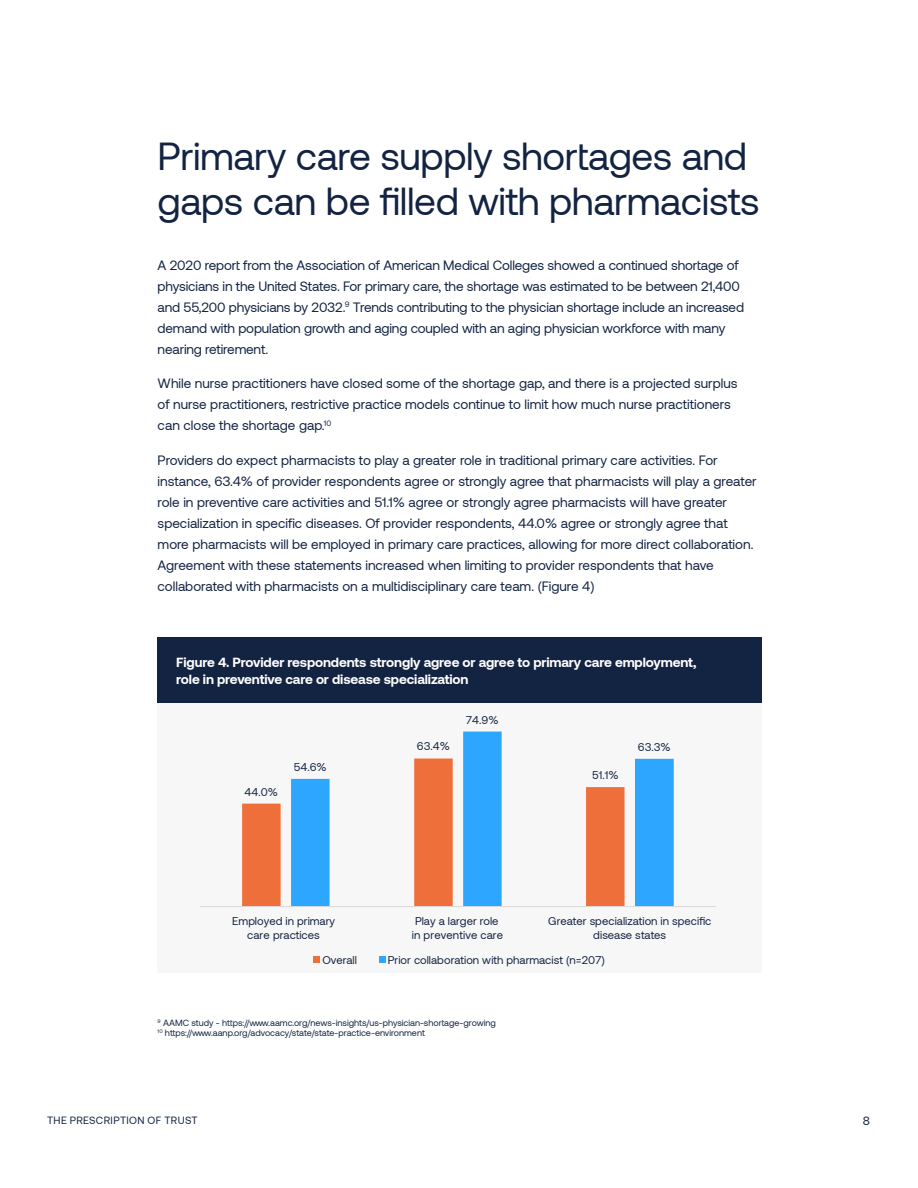
<style>
.page{position:relative;width:918px;height:1188px;background:#fff}
.page>*{position:absolute;margin:0;border:0;box-sizing:border-box;transform-origin:0 0}
.Headers{font:39px/45px "Aeonik";letter-spacing:-.01em;color:#132342}
.body{font:13.5px/21px "Aeonik";color:#132342}
.body-2{font:700 13.5px/16.2px "Aeonik";letter-spacing:-.01em;color:#fff}
.t1{font:12px "Aeonik";color:#132342}
.t2{font:11.25px/13.5px "Aeonik";color:#132342;text-align:center}
.t3{font:10.5px "Aeonik";letter-spacing:.035em;color:#132342}
.body-3{font:9px "Aeonik";color:#132342}
</style>
<div class="page">
<div style="left:157px;top:651px;width:604px;height:322px;background:#f8f7f7"></div>
<div style="left:157px;top:637px;width:604px;height:65px;background:#132342"></div>
<div style="left:242px;top:803px;width:39px;height:103px;background:#ef6f3a"></div>
<svg style="left:291px;top:732px;width:383px;height:174px"></svg>
<hr style="left:200px;top:906px;width:516px;height:1px;background:#d9d9d9">
<svg style="left:314px;top:957px;width:6px;height:6px"></svg>
<svg style="left:379px;top:957px;width:6px;height:6px"></svg>
<p class="Headers" style="left:158px;top:134px;width:604px">Primary care supply shortages and gaps can be filled with pharmacists</p>
<p class="body" style="left:158px;top:254px;width:588px">A 2020 report from the Association of American Medical Colleges showed a continued shortage of physicians in the United States. For primary care, the shortage was estimated to be between 21,400 and 55,200 physicians by 2032.<sup>9</sup> Trends contributing to the physician shortage include an increased demand with population growth and aging coupled with an aging physician workforce with many nearing retirement.</p>
<p class="body" style="left:158px;top:373px;width:582px">While nurse practitioners have closed some of the shortage gap, and there is a projected surplus of nurse practitioners, restrictive practice models continue to limit how much nurse practitioners can close the shortage gap.<sup>10</sup></p>
<p class="body" style="left:158px;top:449px;width:601px">Providers do expect pharmacists to play a greater role in traditional primary care activities. For instance, 63.4% of provider respondents agree or strongly agree that pharmacists will play a greater role in preventive care activities and 51.1% agree or strongly agree pharmacists will have greater specialization in specific diseases. Of provider respondents, 44.0% agree or strongly agree that more pharmacists will be employed in primary care practices, allowing for more direct collaboration.<br>Agreement with these statements increased when limiting to provider respondents that have collaborated with pharmacists on a multidisciplinary care team. (Figure 4)</p>
<p class="body-2" style="left:176px;top:654px;width:522px">Figure 4. Provider respondents strongly agree or agree to primary care employment, role in preventive care or disease specialization</p>
<p class="t2" style="left:245px;top:785px;width:35px">44.0%</p>
<p class="t2" style="left:294px;top:760px;width:34px">54.6%</p>
<p class="t2" style="left:417px;top:740px;width:35px">63.4%</p>
<p class="t2" style="left:466px;top:713px;width:34px">74.9%</p>
<p class="t2" style="left:592px;top:768px;width:28px">51.1%</p>
<p class="t2" style="left:638px;top:740px;width:34px">63.3%</p>
<p class="t2" style="left:232px;top:915px;width:104px">Employed in primary care practices</p>
<p class="t2" style="left:412px;top:915px;width:93px;text-align:left">Play a larger role in preventive care</p>
<p class="t2" style="left:548px;top:915px;width:165px">Greater specialization in specific disease states</p>
<p class="t2" style="left:322px;top:953px;width:36px">Overall</p>
<p class="t2" style="left:388px;top:953px;width:218px">Prior collaboration with pharmacist (n=207)</p>
<p class="body-3" style="left:158px;top:1018px;width:340px"><sup>9</sup> AAMC study - https://www.aamc.org/news-insights/us-physician-shortage-growing</p>
<p class="body-3" style="left:158px;top:1028px;width:269px"><sup>10</sup> https://www.aanp.org/advocacy/state/state-practice-environment</p>
<p class="t3" style="left:47px;top:1115px;width:152px">THE PRESCRIPTION OF TRUST</p>
<p class="t1" style="left:863px;top:1114px;width:9px">8</p>
</div>
